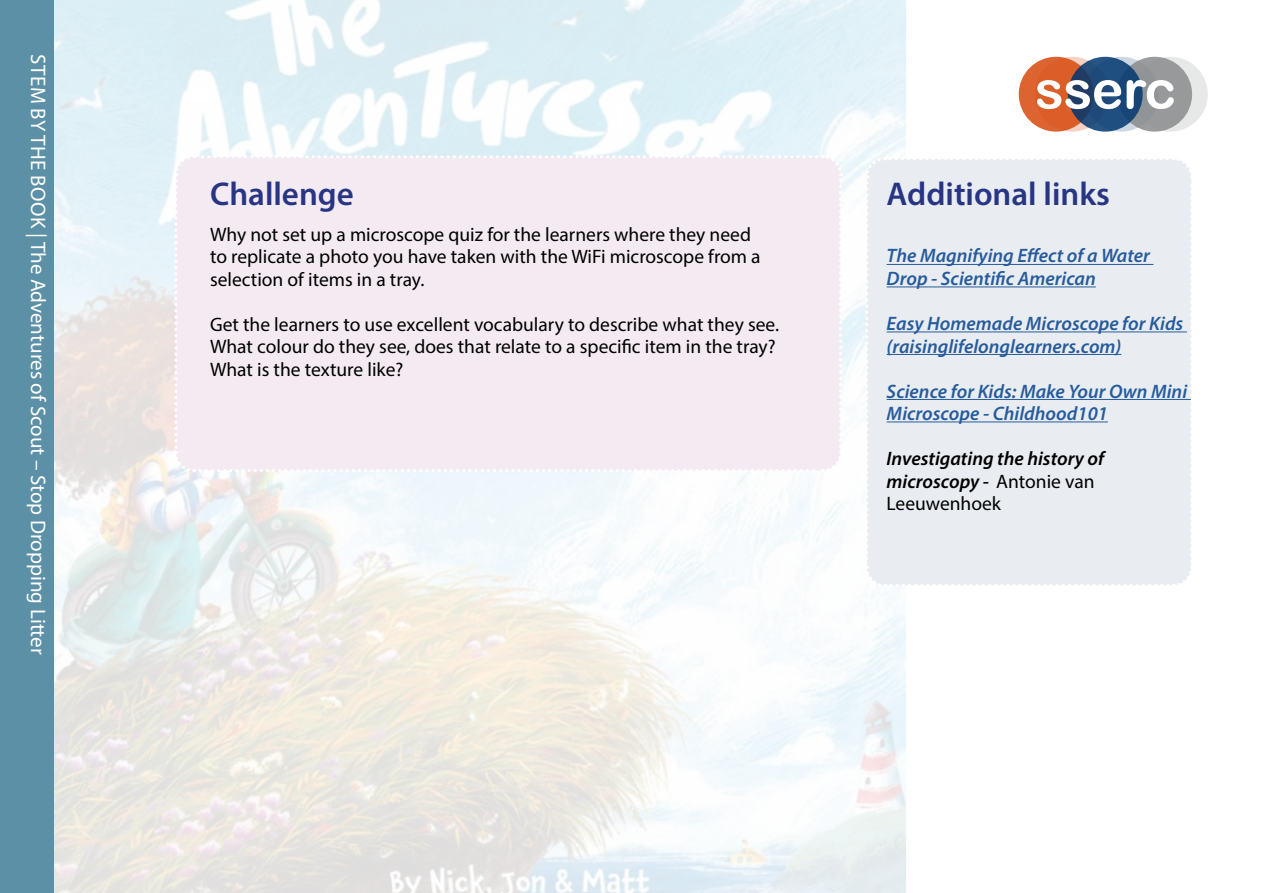
<style>
.page{position:relative;width:1263px;height:893px;background:#fff}
.page>*{position:absolute;margin:0;border:0;box-sizing:border-box;transform-origin:0 0}
.t1{font:600 33px "Myriad Pro";color:#283583}
.t2{font:21px "Myriad Pro";color:#fff}
.t3{font:19.5px/22.5px "Myriad Pro";color:#000}
.t4{font:italic 600 19.5px/22.5px "Myriad Pro";color:#275b9b}
.t5{font:italic 600 19.5px/22.5px "Myriad Pro";color:#000}
.s1{font-weight:400;font-style:normal}
</style>
<div class="page">
<svg style="left:1084px;top:57px;width:75px;height:75px"></svg>
<div style="left:1133px;top:57px;width:75px;height:75px;background:#e7e8e8;border-radius:50%"></div>
<div style="left:1019px;top:57px;width:74px;height:75px;background:#dd6431;border-radius:50%"></div>
<svg style="left:1035px;top:57px;width:74px;height:75px"></svg>
<div style="left:1117px;top:57px;width:75px;height:75px;background:#97999a;border-radius:50%"></div>
<svg style="left:1068px;top:57px;width:75px;height:75px;background:#224c7b"></svg>
<svg style="left:1037px;top:80px;width:137px;height:29px"></svg>
<img style="left:54px;top:0;width:852px;height:893px">
<div style="left:173px;top:153px;width:671px;height:321px;background:#f4ebf2"></div>
<div style="left:0;top:0;width:54px;height:893px;background:#5c90a7"></div>
<div style="left:864px;top:156px;width:327px;height:432px;background:#e9edf2"></div>
<hr style="left:887px;top:264px;width:266px;height:1px;background:#275b9b">
<hr style="left:887px;top:286px;width:209px;height:1px;background:#275b9b">
<hr style="left:887px;top:331px;width:300px;height:1px;background:#275b9b">
<hr style="left:887px;top:354px;width:234px;height:1px;background:#275b9b">
<hr style="left:887px;top:399px;width:304px;height:1px;background:#275b9b">
<hr style="left:887px;top:421px;width:221px;height:1px;background:#275b9b">
<p class="t2" style="left:51px;top:54px;width:602px;rotate:90deg">STEM BY THE BOOK | The Adventures of Scout – Stop Dropping Litter</p>
<h1 class="t1" style="left:210px;top:173px;width:145px">Challenge</h1>
<p class="t3" style="left:210px;top:223px;width:552px">Why not set up a microscope quiz for the learners where they need to replicate a photo you have taken with the WiFi microscope from a selection of items in a tray.</p>
<p class="t3" style="left:210px;top:313px;width:570px">Get the learners to use excellent vocabulary to describe what they see.<br>What colour do they see, does that relate to a specific item in the tray?<br>What is the texture like?</p>
<h1 class="t1" style="left:887px;top:173px;width:225px">Additional links</h1>
<p class="t4" style="left:887px;top:244px;width:265px">The Magnifying Effect of a Water<br>Drop - Scientific American</p>
<p class="t4" style="left:887px;top:312px;width:298px">Easy Homemade Microscope for Kids (raisinglifelonglearners.com)</p>
<p class="t4" style="left:887px;top:379px;width:302px">Science for Kids: Make Your Own Mini<br>Microscope - Childhood101</p>
<p class="t5" style="left:887px;top:447px;width:219px">Investigating the history of microscopy - <span class="s1">Antonie van<br>Leeuwenhoek</span></p>
</div>
